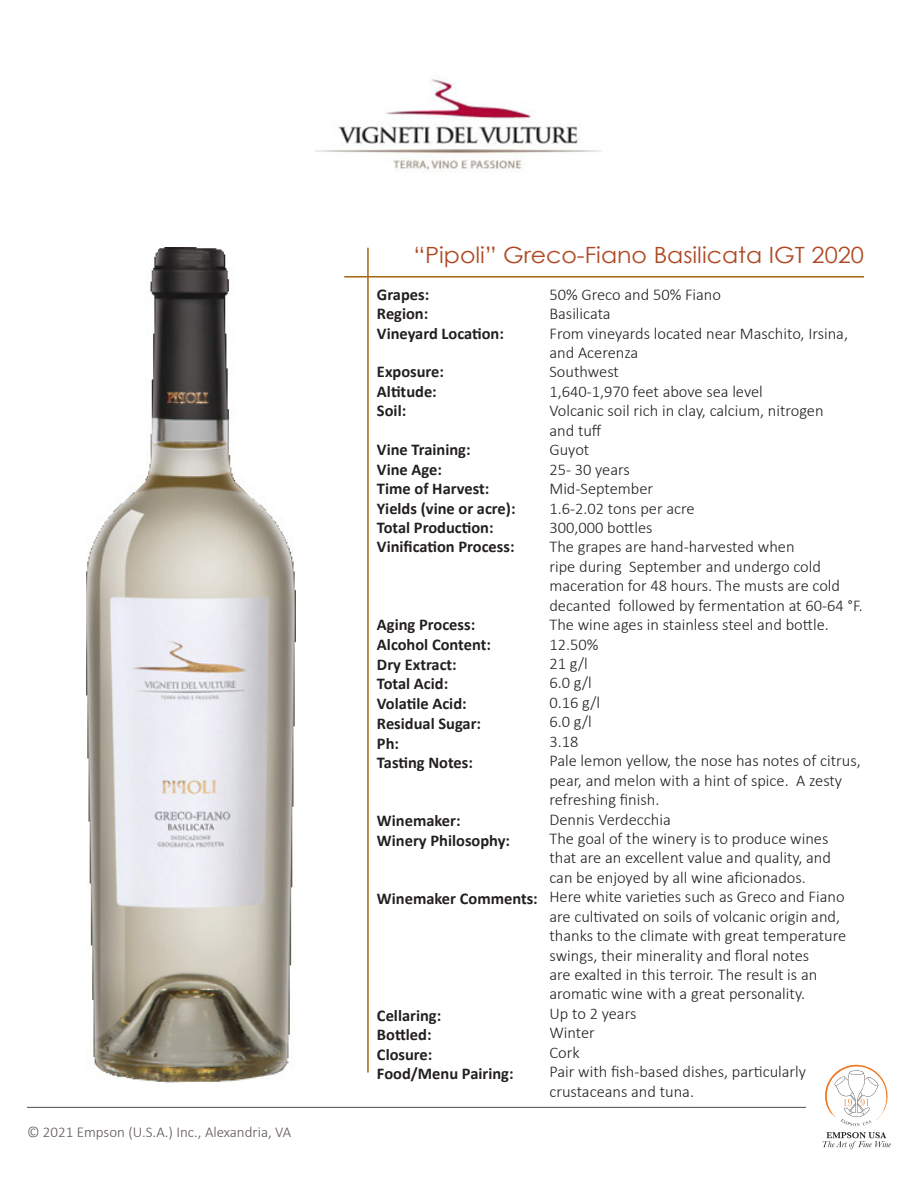
<style>
.page{position:relative;width:918px;height:1188px;background:#fff}
.page>*{position:absolute;margin:0;border:0;box-sizing:border-box;transform-origin:0 0}
.t1{font:22.35px "Century Gothic";color:#af4923;scale:1.06 1}
._1_-_Wines_info{font:300 16.5px/19.5px "Calibri";color:#231f20}
._1_-_Wines_info-2{font:700 16.5px "Calibri";color:#231f20}
.t2{font:300 15px "Calibri";color:#5d5654}
</style>
<div class="page">
<img style="left:316px;top:78px;width:285px;height:94px">
<hr style="left:344px;top:276px;width:520px;height:2px;background:#a2670d">
<hr style="left:367px;top:248px;width:2px;height:825px;background:#a2670d">
<img style="left:87px;top:248px;width:209px;height:835px">
<svg style="left:823px;top:1132px;width:68px;height:17px"></svg>
<svg style="left:825px;top:1065px;width:63px;height:61px"></svg>
<hr style="left:27px;top:1107px;width:779px;height:1px;background:#524a47">
<p class="t2" style="left:27px;top:1122px;width:266px">© 2021 Empson (U.S.A.) Inc., Alexandria, VA</p>
<p class="t1" style="left:413px;top:240px;width:427px">“Pipoli” Greco-Fiano Basilicata IGT 2020</p>
<p class="_1_-_Wines_info" style="left:549px;top:284px;width:173px">50% Greco and 50% Fiano</p>
<p class="_1_-_Wines_info" style="left:549px;top:304px;width:63px">Basilicata</p>
<p class="_1_-_Wines_info" style="left:549px;top:323px;width:300px">From vineyards located near Maschito, Irsina, and Acerenza</p>
<p class="_1_-_Wines_info" style="left:549px;top:362px;width:71px">Southwest</p>
<p class="_1_-_Wines_info" style="left:549px;top:381px;width:215px">1,640-1,970 feet above sea level</p>
<p class="_1_-_Wines_info" style="left:549px;top:401px;width:276px">Volcanic soil rich in clay, calcium, nitrogen</p>
<p class="_1_-_Wines_info" style="left:549px;top:420px;width:54px">and tuff</p>
<p class="_1_-_Wines_info" style="left:549px;top:440px;width:41px">Guyot</p>
<p class="_1_-_Wines_info" style="left:549px;top:459px;width:82px">25- 30 years</p>
<p class="_1_-_Wines_info" style="left:549px;top:479px;width:105px">Mid-September</p>
<p class="_1_-_Wines_info" style="left:549px;top:498px;width:147px">1.6-2.02 tons per acre</p>
<p class="_1_-_Wines_info" style="left:549px;top:518px;width:105px">300,000 bottles</p>
<p class="_1_-_Wines_info" style="left:549px;top:537px;width:315px">The grapes are hand-harvested when<br>ripe during September and undergo cold maceration for 48 hours. The musts are cold decanted followed by fermentation at 60-64 °F.</p>
<p class="_1_-_Wines_info" style="left:549px;top:615px;width:281px">The wine ages in stainless steel and bottle.</p>
<p class="_1_-_Wines_info" style="left:549px;top:634px;width:51px">12.50%</p>
<p class="_1_-_Wines_info" style="left:549px;top:654px;width:40px">21 g/l</p>
<p class="_1_-_Wines_info" style="left:549px;top:673px;width:44px">6.0 g/l</p>
<p class="_1_-_Wines_info" style="left:549px;top:693px;width:52px">0.16 g/l</p>
<p class="_1_-_Wines_info" style="left:549px;top:712px;width:44px">6.0 g/l</p>
<p class="_1_-_Wines_info" style="left:549px;top:731px;width:31px">3.18</p>
<p class="_1_-_Wines_info" style="left:549px;top:751px;width:313px">Pale lemon yellow, the nose has notes of citrus, pear, and melon with a hint of spice. A zesty refreshing finish.</p>
<p class="_1_-_Wines_info" style="left:549px;top:809px;width:123px">Dennis Verdecchia</p>
<p class="_1_-_Wines_info" style="left:549px;top:829px;width:280px">The goal of the winery is to produce wines</p>
<p class="_1_-_Wines_info" style="left:549px;top:848px;width:283px">that are an excellent value and quality, and</p>
<p class="_1_-_Wines_info" style="left:549px;top:867px;width:258px">can be enjoyed by all wine aficionados.</p>
<p class="_1_-_Wines_info" style="left:549px;top:887px;width:297px">Here white varieties such as Greco and Fiano</p>
<p class="_1_-_Wines_info" style="left:549px;top:906px;width:292px">are cultivated on soils of volcanic origin and,</p>
<p class="_1_-_Wines_info" style="left:549px;top:926px;width:298px">thanks to the climate with great temperature</p>
<p class="_1_-_Wines_info" style="left:549px;top:945px;width:261px">swings, their minerality and floral notes</p>
<p class="_1_-_Wines_info" style="left:549px;top:965px;width:269px">are exalted in this terroir. The result is an</p>
<p class="_1_-_Wines_info" style="left:549px;top:984px;width:257px">aromatic wine with a great personality.</p>
<p class="_1_-_Wines_info" style="left:549px;top:1004px;width:88px">Up to 2 years</p>
<p class="_1_-_Wines_info" style="left:549px;top:1023px;width:47px">Winter</p>
<p class="_1_-_Wines_info" style="left:549px;top:1042px;width:32px">Cork</p>
<p class="_1_-_Wines_info" style="left:549px;top:1062px;width:258px">Pair with fish-based dishes, particularly crustaceans and tuna.</p>
<p class="_1_-_Wines_info-2" style="left:377px;top:283px;width:54px">Grapes:</p>
<p class="_1_-_Wines_info-2" style="left:377px;top:302px;width:53px">Region:</p>
<p class="_1_-_Wines_info-2" style="left:377px;top:321px;width:128px">Vineyard Location:</p>
<p class="_1_-_Wines_info-2" style="left:377px;top:360px;width:69px">Exposure:</p>
<p class="_1_-_Wines_info-2" style="left:377px;top:380px;width:61px">Altitude:</p>
<p class="_1_-_Wines_info-2" style="left:377px;top:399px;width:31px">Soil:</p>
<p class="_1_-_Wines_info-2" style="left:377px;top:438px;width:95px">Vine Training:</p>
<p class="_1_-_Wines_info-2" style="left:377px;top:457px;width:66px">Vine Age:</p>
<p class="_1_-_Wines_info-2" style="left:377px;top:477px;width:114px">Time of Harvest:</p>
<p class="_1_-_Wines_info-2" style="left:377px;top:496px;width:140px">Yields (vine or acre):</p>
<p class="_1_-_Wines_info-2" style="left:377px;top:516px;width:118px">Total Production:</p>
<p class="_1_-_Wines_info-2" style="left:377px;top:535px;width:139px">Vinification Process:</p>
<p class="_1_-_Wines_info-2" style="left:377px;top:613px;width:100px">Aging Process:</p>
<p class="_1_-_Wines_info-2" style="left:377px;top:633px;width:116px">Alcohol Content:</p>
<p class="_1_-_Wines_info-2" style="left:377px;top:652px;width:81px">Dry Extract:</p>
<p class="_1_-_Wines_info-2" style="left:377px;top:672px;width:73px">Total Acid:</p>
<p class="_1_-_Wines_info-2" style="left:377px;top:692px;width:91px">Volatile Acid:</p>
<p class="_1_-_Wines_info-2" style="left:377px;top:712px;width:106px">Residual Sugar:</p>
<p class="_1_-_Wines_info-2" style="left:377px;top:731px;width:24px">Ph:</p>
<p class="_1_-_Wines_info-2" style="left:377px;top:751px;width:97px">Tasting Notes:</p>
<p class="_1_-_Wines_info-2" style="left:377px;top:809px;width:85px">Winemaker:</p>
<p class="_1_-_Wines_info-2" style="left:377px;top:829px;width:135px">Winery Philosophy:</p>
<p class="_1_-_Wines_info-2" style="left:377px;top:887px;width:162px">Winemaker Comments:</p>
<p class="_1_-_Wines_info-2" style="left:377px;top:1004px;width:66px">Cellaring:</p>
<p class="_1_-_Wines_info-2" style="left:377px;top:1023px;width:56px">Bottled:</p>
<p class="_1_-_Wines_info-2" style="left:377px;top:1042px;width:57px">Closure:</p>
<p class="_1_-_Wines_info-2" style="left:377px;top:1062px;width:138px">Food/Menu Pairing:</p>
</div>
